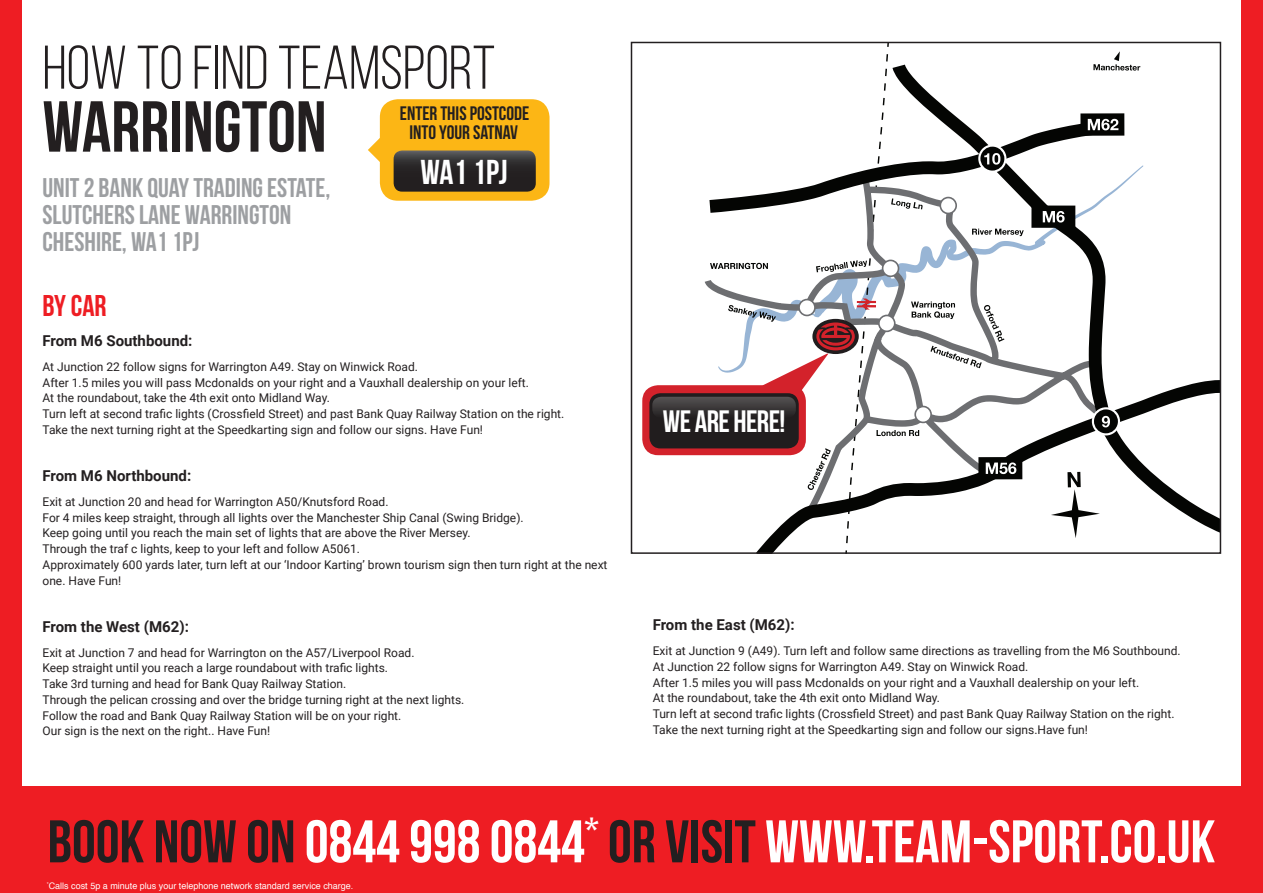
<style>
.page{position:relative;width:1263px;height:893px;background:#fff}
.page>*{position:absolute;margin:0;border:0;box-sizing:border-box;transform-origin:0 0}
.t1{font:700 72px "Bebas Neue";color:#231f20}
.t2{font:61.5px "Bebas Neue";color:#231f20}
.t3{font:60px "Bebas Neue";color:#fff}
.t4{font:700 34.5px "Bebas Neue";letter-spacing:-.01em;color:#fff}
.t5{font:700 30.9px "Bebas Neue";letter-spacing:-.02em;color:#fff}
.t6{font:30px "Bebas Neue";color:#ee1d23}
.t7{font:700 27px/27px "Bebas Neue";color:#9d9fa2}
.t8{font:19.5px/19.5px "Bebas Neue";color:#231f20;text-align:center}
.t9{font:700 15px "Roboto";color:#231f20}
.t10{font:12px/15.8px "Roboto";color:#231f20}
.t11{font:9px "Helvetica";color:#fff}
.s1{color:#231f20}
</style>
<div class="page">
<svg style="left:1093px;top:51px;width:39px;height:14px"></svg>
<svg style="left:709px;top:65px;width:509px;height:473px"></svg>
<svg style="left:1092px;top:407px;width:28px;height:28px"></svg>
<div style="left:1031px;top:206px;width:44px;height:22px;background:#040503"></div>
<svg style="left:1043px;top:211px;width:21px;height:12px"></svg>
<div style="left:1080px;top:113px;width:44px;height:23px;background:#040503"></div>
<svg style="left:1088px;top:119px;width:30px;height:11px"></svg>
<div style="left:642px;top:385px;width:164px;height:70px;background:#d3222b;border-radius:16px"></div>
<svg style="left:649px;top:393px;width:150px;height:55px;background:#2b2627"></svg>
<img style="left:652px;top:397px;width:9px;height:21px">
<svg style="left:710px;top:45px;width:314px;height:506px"></svg>
<div style="left:631px;top:42px;width:590px;height:512px;border:2px solid #231f20"></div>
<div style="left:380px;top:99px;width:169px;height:102px;background:#fcb615;border-radius:18px"></div>
<svg style="left:368px;top:138px;width:168px;height:54px"></svg>
<div style="left:0;top:0;width:21px;height:893px;background:#ee1d23"></div>
<div style="left:1242px;top:0;width:21px;height:893px;background:#ee1d23"></div>
<div style="left:0;top:787px;width:1263px;height:106px;background:#ee1d23"></div>
<h2 class="t2" style="left:43px;top:35px;width:454px">HOW TO FIND TEAMSPORT</h2>
<h1 class="t1" style="left:43px;top:87px;width:286px">WARRINGTON</h1>
<h3 class="t7" style="left:43px;top:173px;width:289px">UNIT 2 BANK QUAY TRADING ESTATE,<br>SLUTCHERS LANE WARRINGTON<br>CHESHIRE, WA1 1PJ</h3>
<h3 class="t8" style="left:400px;top:103px;width:131px">ENTER THIS POSTCODE<br>INTO YOUR SATNAV</h3>
<h3 class="t4" style="left:421px;top:153px;width:89px">WA1 1PJ</h3>
<h3 class="t6" style="left:43px;top:289px;width:66px">BY CAR</h3>
<p class="t9" style="left:43px;top:330px;width:151px">From M6 Southbound:</p>
<p class="t10" style="left:43px;top:358px;width:523px">At Junction 22 follow signs for Warrington A49. Stay on Winwick Road.<br>After 1.5 miles you will pass Mcdonalds on your right and a Vauxhall dealership on your left.<br>At the roundabout, take the 4th exit onto Midland Way.<br>Turn left at second trafic lights (Crossfield Street) and past Bank Quay Railway Station on the right.<br>Take the next turning right at the Speedkarting sign and follow our signs. Have Fun!</p>
<p class="t9" style="left:43px;top:465px;width:150px">From M6 Northbound:</p>
<p class="t10" style="left:43px;top:493px;width:566px">Exit at Junction 20 and head for Warrington A50/Knutsford Road.<br>For 4 miles keep straight, through all lights over the Manchester Ship Canal (Swing Bridge).<br>Keep going until you reach the main set of lights that are above the River Mersey.<br>Through the traf c lights, keep to your left and follow A5061.<br>Approximately 600 yards later, turn left at our ‘Indoor Karting’ brown tourism sign then turn right at the next one. Have Fun!</p>
<p class="t9" style="left:43px;top:616px;width:148px">From the West (M62):</p>
<p class="t10" style="left:43px;top:644px;width:423px">Exit at Junction 7 and head for Warrington on the A57/Liverpool Road.<br>Keep straight until you reach a large roundabout with trafic lights.<br>Take 3rd turning and head for Bank Quay Railway Station.<br>Through the pelican crossing and over the bridge turning right at the next lights.<br>Follow the road and Bank Quay Railway Station will be on your right.<br>Our sign is the next on the right.. Have Fun!</p>
<h3 class="t5" style="left:663px;top:405px;width:124px">WE ARE HERE!</h3>
<p class="t9" style="left:653px;top:615px;width:143px">From the East (M62):</p>
<p class="t10" style="left:653px;top:643px;width:529px">Exit at Junction 9 (A49). Turn left and follow same directions as travelling from the M6 Southbound.<br>At Junction 22 follow signs for Warrington A49. Stay on Winwick Road.<br>After 1.5 miles you will pass Mcdonalds on your right and a Vauxhall dealership on your left.<br>At the roundabout, take the 4th exit onto Midland Way.<br>Turn left at second trafic lights (Crossfield Street) and past Bank Quay Railway Station on the right.<br>Take the next turning right at the Speedkarting sign and follow our signs.Have fun!</p>
<h3 class="t3" style="left:48px;top:809px;width:1169px"><span class="s1">BOOK NOW ON</span> 0844 998 0844<sup>*</sup> <span class="s1">OR VISIT</span> WWW.TEAM-SPORT.CO.UK</h3>
<p class="t11" style="left:47px;top:879px;width:308px"><sup>*</sup>Calls cost 5p a minute plus your telephone network standard service charge.</p>
</div>
